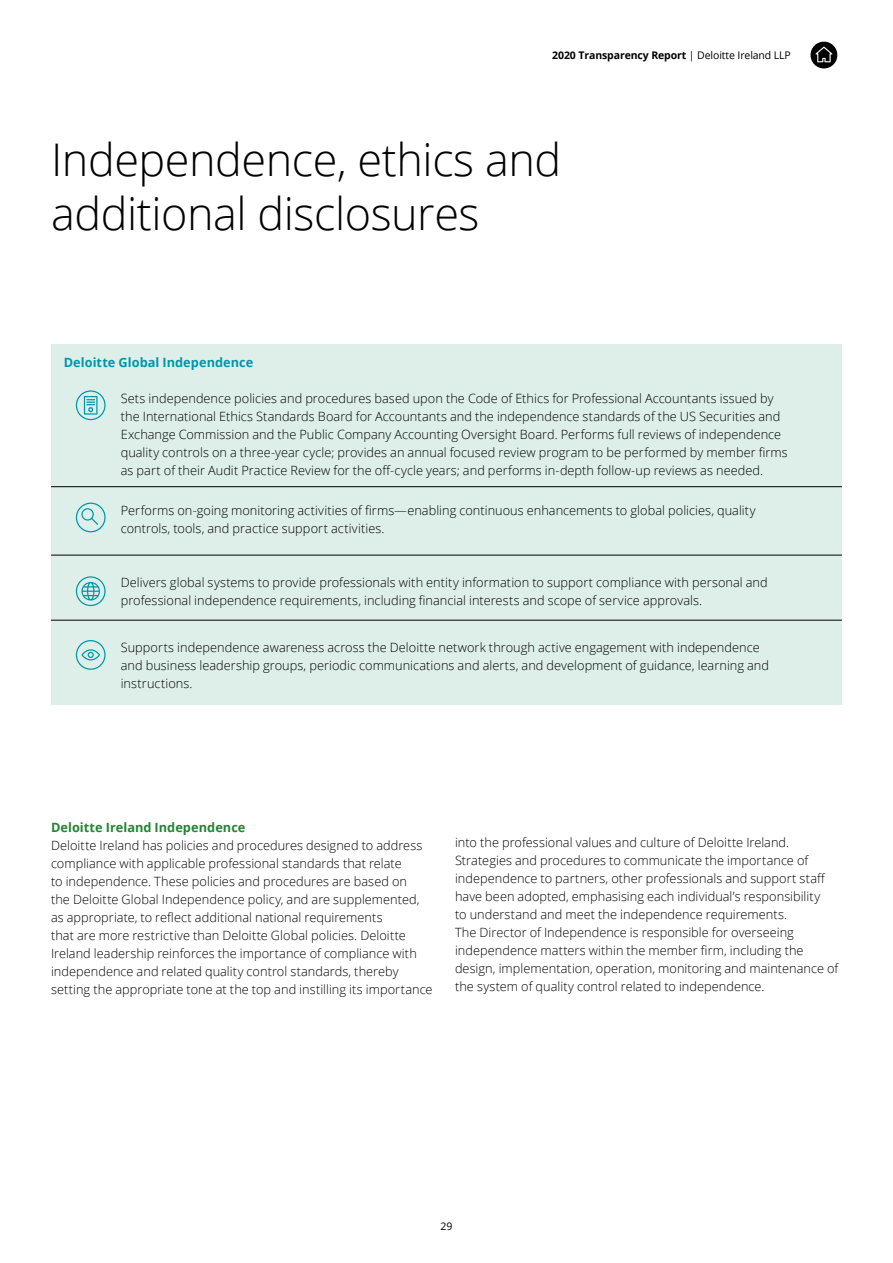
<style>
.page{position:relative;width:893px;height:1263px;background:#fff}
.page>*{position:absolute;margin:0;border:0;box-sizing:border-box;transform-origin:0 0}
.t1{font:300 45px/54px "Open Sans";letter-spacing:-.01em;color:#000}
.t2{font:300 12.75px/18px "Open Sans";letter-spacing:.005em;color:#000}
.t3{font:700 12.75px "Open Sans";letter-spacing:.005em;color:#218534}
.t4{font:700 12.75px "Open Sans";letter-spacing:.005em;color:#0097a9}
.t5{font:700 10.5px "Open Sans";letter-spacing:-.01em;color:#000}
.t6{font:10.5px "Open Sans";color:#000}
.s1{font-weight:400}
</style>
<div class="page">
<svg style="left:810px;top:42px;width:27px;height:26px"></svg>
<div style="left:51px;top:344px;width:791px;height:361px;background:#ddefe8"></div>
<svg style="left:76px;top:390px;width:30px;height:30px"></svg>
<svg style="left:76px;top:503px;width:30px;height:29px"></svg>
<svg style="left:76px;top:576px;width:30px;height:30px"></svg>
<svg style="left:76px;top:640px;width:30px;height:30px"></svg>
<hr style="left:51px;top:486px;width:791px;height:1px;background:#000">
<hr style="left:51px;top:555px;width:791px;height:1px;background:#000">
<hr style="left:51px;top:620px;width:791px;height:1px;background:#000">
<p class="t5" style="left:552px;top:48px;width:240px">2020 Transparency Report <span class="s1">| Deloitte Ireland LLP</span></p>
<h1 class="t1" style="left:51px;top:132px;width:512px">Independence, ethics and additional disclosures</h1>
<p class="t4" style="left:64px;top:353px;width:191px">Deloitte Global Independence</p>
<p class="t2" style="left:121px;top:389px;width:669px">Sets independence policies and procedures based upon the Code of Ethics for Professional Accountants issued by the International Ethics Standards Board for Accountants and the independence standards of the US Securities and Exchange Commission and the Public Company Accounting Oversight Board. Performs full reviews of independence quality controls on a three-year cycle; provides an annual focused review program to be performed by member firms as part of their Audit Practice Review for the off-cycle years; and performs in-depth follow-up reviews as needed.</p>
<p class="t2" style="left:121px;top:501px;width:636px">Performs on-going monitoring activities of firms—enabling continuous enhancements to global policies, quality controls, tools, and practice support activities.</p>
<p class="t2" style="left:121px;top:573px;width:648px">Delivers global systems to provide professionals with entity information to support compliance with personal and professional independence requirements, including financial interests and scope of service approvals.</p>
<p class="t2" style="left:121px;top:638px;width:650px">Supports independence awareness across the Deloitte network through active engagement with independence and business leadership groups, periodic communications and alerts, and development of guidance, learning and instructions.</p>
<p class="t3" style="left:51px;top:818px;width:196px">Deloitte Ireland Independence</p>
<p class="t2" style="left:51px;top:836px;width:383px">Deloitte Ireland has policies and procedures designed to address compliance with applicable professional standards that relate<br>to independence. These policies and procedures are based on<br>the Deloitte Global Independence policy, and are supplemented, as appropriate, to reflect additional national requirements<br>that are more restrictive than Deloitte Global policies. Deloitte Ireland leadership reinforces the importance of compliance with independence and related quality control standards, thereby setting the appropriate tone at the top and instilling its importance</p>
<p class="t2" style="left:455px;top:833px;width:385px">into the professional values and culture of Deloitte Ireland.<br>Strategies and procedures to communicate the importance of independence to partners, other professionals and support staff have been adopted, emphasising each individual’s responsibility<br>to understand and meet the independence requirements.<br>The Director of Independence is responsible for overseeing independence matters within the member firm, including the design, implementation, operation, monitoring and maintenance of the system of quality control related to independence.</p>
<p class="t6" style="left:441px;top:1219px;width:13px">29</p>
</div>
